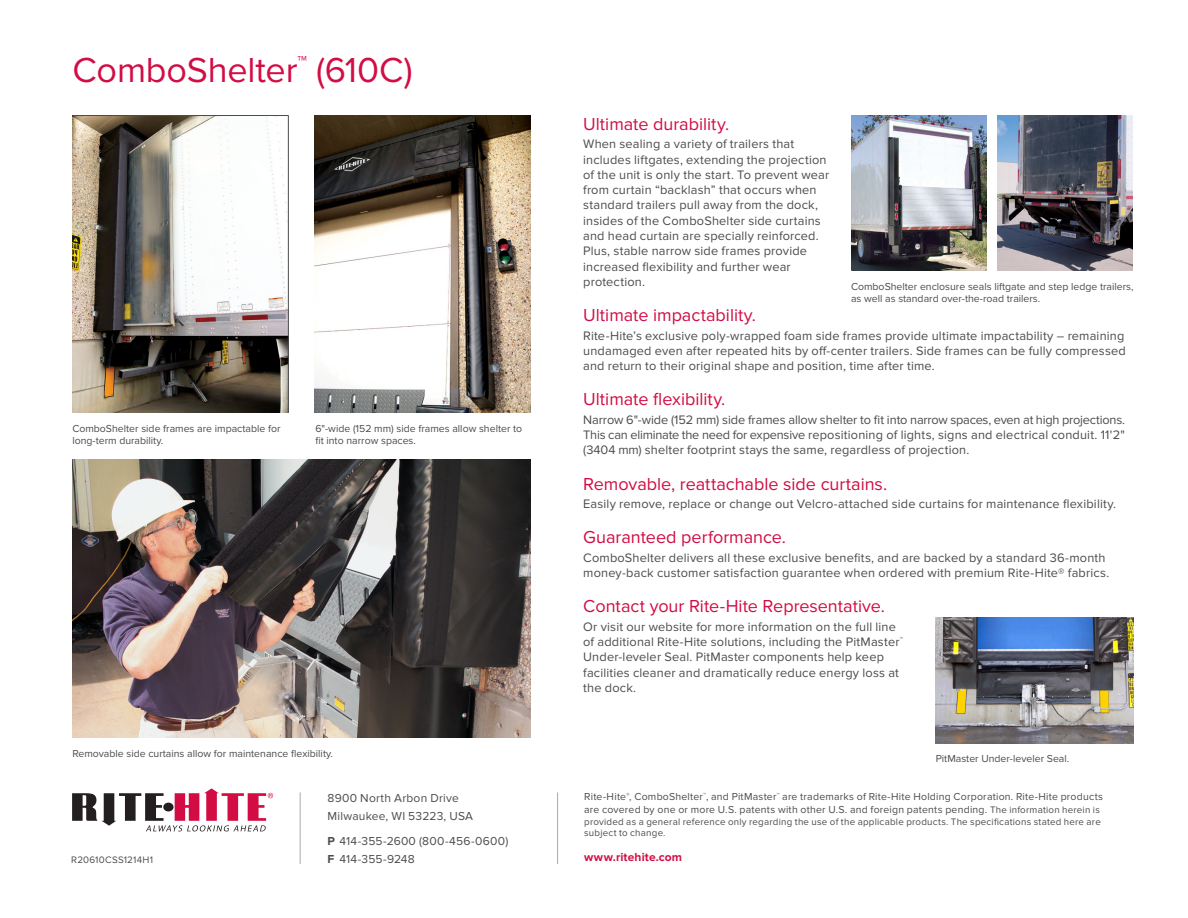
<style>
.page{position:relative;width:1188px;height:918px;background:#fff}
.page>*{position:absolute;margin:0;border:0;box-sizing:border-box;transform-origin:0 0}
.T_BP_Headline{font:36px "Proxima Nova";letter-spacing:-.005em;color:#d20d44}
.T_Paragraph_Headline{font:18px "Proxima Nova";color:#d20d44}
.T_Paragraph{font:12.75px/15.3px "Proxima Nova";letter-spacing:.015em;color:#4b4c4d}
.t1{font:12px/18px "Proxima Nova";letter-spacing:.015em;color:#4b4c4d}
.t2{font:700 12px "Proxima Nova";letter-spacing:.01em;color:#d20d44}
.T_Captions{font:10.5px/12.6px "Proxima Nova";color:#4b4c4d}
.T_Captions-2{font:10.5px/12.6px "Proxima Nova";letter-spacing:.02em;color:#4b4c4d}
.t3{font:9.75px/11.7px "Proxima Nova";letter-spacing:.025em;color:#4b4c4d}
.s1{font-weight:700}
.s2{font-size:9.75px}
</style>
<div class="page">
<svg style="left:72px;top:788px;width:201px;height:43px"></svg>
<hr style="left:300px;top:792px;width:1px;height:72px;background:#a8a9ad">
<hr style="left:557px;top:792px;width:1px;height:72px;background:#a8a9ad">
<img style="left:72px;top:459px;width:459px;height:279px">
<img style="left:936px;top:618px;width:198px;height:125px">
<img style="left:72px;top:116px;width:216px;height:297px">
<img style="left:315px;top:116px;width:216px;height:297px">
<img style="left:998px;top:116px;width:135px;height:155px">
<img style="left:851px;top:116px;width:135px;height:155px">
<hr style="left:288px;top:116px;width:1px;height:297px;background:#4b4c4d">
<hr style="left:72px;top:115px;width:217px;height:1px;background:#4b4c4d">
<p class="T_BP_Headline" style="left:72px;top:49px;width:342px">ComboShelter<sup>™</sup> (610C)</p>
<p class="T_Captions" style="left:72px;top:422px;width:210px">ComboShelter side frames are impactable for long-term durability.</p>
<p class="T_Captions" style="left:315px;top:422px;width:208px">6"-wide (152 mm) side frames allow shelter to fit into narrow spaces.</p>
<p class="T_Captions" style="left:72px;top:747px;width:262px">Removable side curtains allow for maintenance flexibility.</p>
<p class="t1" style="left:328px;top:789px;width:147px">8900 North Arbon Drive<br>Milwaukee, WI 53223, USA</p>
<p class="t1" style="left:328px;top:832px;width:182px"><span class="s1">P</span> 414-355-2600 (800-456-0600)</p>
<p class="t3" style="left:71px;top:854px;width:83px">R20610CSS1214H1</p>
<p class="t1" style="left:328px;top:850px;width:89px"><span class="s1">F</span> 414-355-9248</p>
<p class="T_Paragraph_Headline" style="left:583px;top:113px;width:147px">Ultimate durability.</p>
<p class="T_Paragraph" style="left:583px;top:137px;width:248px">When sealing a variety of trailers that includes liftgates, extending the projection of the unit is only the start. To prevent wear from curtain “backlash” that occurs when standard trailers pull away from the dock, insides of the ComboShelter side curtains and head curtain are specially reinforced.<br>Plus, stable narrow side frames provide increased flexibility and further wear protection.</p>
<p class="T_Paragraph_Headline" style="left:583px;top:305px;width:174px">Ultimate impactability.</p>
<p class="T_Paragraph" style="left:583px;top:328px;width:544px;text-align:justify">Rite-Hite’s exclusive poly-wrapped foam side frames provide ultimate impactability – remaining undamaged even after repeated hits by off-center trailers. Side frames can be fully compressed and return to their original shape and position, time after time.</p>
<p class="T_Paragraph_Headline" style="left:583px;top:389px;width:144px">Ultimate flexibility.</p>
<p class="T_Paragraph" style="left:583px;top:412px;width:543px;text-align:justify">Narrow 6"-wide (152 mm) side frames allow shelter to fit into narrow spaces, even at high projections.<br>This can eliminate the need for expensive repositioning of lights, signs and electrical conduit. 11'2" (3404 mm) shelter footprint stays the same, regardless of projection.</p>
<p class="T_Paragraph_Headline" style="left:583px;top:473px;width:305px">Removable, reattachable side curtains.</p>
<p class="T_Paragraph" style="left:583px;top:496px;width:535px">Easily remove, replace or change out Velcro-attached side curtains for maintenance flexibility.</p>
<p class="T_Paragraph_Headline" style="left:583px;top:527px;width:204px">Guaranteed performance.</p>
<p class="T_Paragraph" style="left:583px;top:550px;width:528px">ComboShelter delivers all these exclusive benefits, and are backed by a standard 36-month money-back customer satisfaction guarantee when ordered with premium Rite-Hite® fabrics.</p>
<p class="T_Paragraph_Headline" style="left:583px;top:596px;width:303px">Contact your Rite-Hite Representative.</p>
<p class="T_Paragraph" style="left:583px;top:619px;width:321px">Or visit our website for more information on the full line of additional Rite-Hite solutions, including the PitMaster<sup>™ </sup>Under-leveler Seal. PitMaster components help keep facilities cleaner and dramatically reduce energy loss at the dock.</p>
<p class="T_Captions" style="left:851px;top:280px;width:284px">ComboShelter enclosure seals liftgate and step ledge trailers, as well as standard over-the-road trailers.</p>
<p class="T_Captions" style="left:936px;top:753px;width:135px">PitMaster Under-leveler Seal.</p>
<p class="T_Captions-2" style="left:584px;top:791px;width:520px">Rite-Hite<sup>®</sup>, ComboShelter<sup>™</sup>, and PitMaster<sup>™</sup> are trademarks of Rite-Hite Holding Corporation. Rite-Hite products are covered by one or more U.S. patents with other U.S. and foreign patents pending. <span class="s2">The information herein is</span></p>
<p class="t3" style="left:584px;top:816px;width:518px">provided as a general reference only regarding the use of the applicable products. The specifications stated here are subject to change.</p>
<p class="t2" style="left:584px;top:850px;width:99px">www.ritehite.com</p>
</div>
